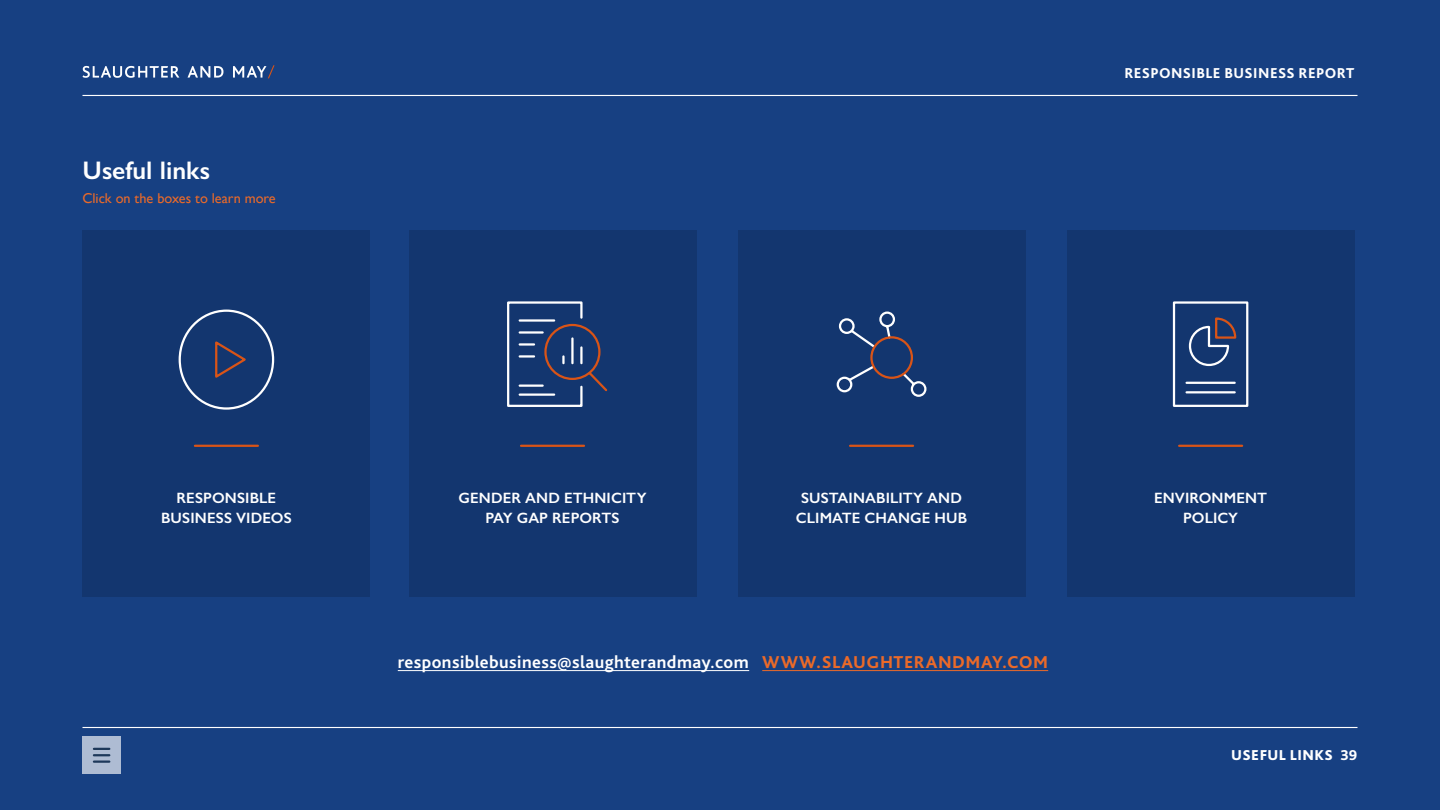
<style>
.page{position:relative;width:1440px;height:810px;background:#174082}
.page>*{position:absolute;margin:0;border:0;box-sizing:border-box;transform-origin:0 0}
.t1{font:600 25.5px "Gill Sans";color:#fff}
.t2{font:700 18px "Bliss Pro";letter-spacing:.025em;color:#fff}
.t3{font:600 15px/20.2px "Gill Sans";letter-spacing:.005em;color:#fff;text-align:center}
.t4{font:800 15px "Bliss Pro";letter-spacing:.025em;color:#fff}
.t5{font:800 15px "Bliss Pro";letter-spacing:.03em;color:#fff}
.t6{font:14.25px "Gill Sans";letter-spacing:-.005em;color:#eb6a29}
.s1{font-weight:800;color:#eb6a29}
.s2{font-style:inherit}
</style>
<div class="page">
<hr style="left:82px;top:95px;width:1276px;height:1px;background:#fff">
<svg style="left:82px;top:66px;width:97px;height:12px"></svg>
<svg style="left:188px;top:66px;width:35px;height:12px"></svg>
<svg style="left:233px;top:65px;width:42px;height:13px"></svg>
<hr style="left:82px;top:727px;width:1276px;height:1px;background:#fff">
<div style="left:82px;top:736px;width:39px;height:38px;background:#aebcd3"></div>
<svg style="left:94px;top:748px;width:15px;height:15px"></svg>
<div style="left:82px;top:230px;width:288px;height:367px;background:#13366f"></div>
<div style="left:738px;top:230px;width:287px;height:367px;background:#13366f"></div>
<div style="left:409px;top:230px;width:287px;height:367px;background:#13366f"></div>
<div style="left:1067px;top:230px;width:288px;height:367px;background:#13366f"></div>
<div style="left:179px;top:310px;width:95px;height:100px;border:2px solid #fff;border-radius:50%"></div>
<svg style="left:215px;top:341px;width:31px;height:37px"></svg>
<hr style="left:195px;top:445px;width:63px;height:2px;background:#d95417">
<hr style="left:850px;top:445px;width:63px;height:2px;background:#d95417">
<svg style="left:836px;top:311px;width:91px;height:86px"></svg>
<div style="left:870px;top:336px;width:43px;height:43px;border:2px solid #d95417;border-radius:50%"></div>
<hr style="left:1179px;top:445px;width:63px;height:2px;background:#d95417">
<svg style="left:1172px;top:301px;width:77px;height:106px"></svg>
<hr style="left:521px;top:445px;width:63px;height:2px;background:#d95417">
<svg style="left:507px;top:301px;width:101px;height:106px"></svg>
<hr style="left:398px;top:670px;width:351px;height:1px;background:#fff">
<hr style="left:762px;top:670px;width:286px;height:1px;background:#eb6a29">
<h1 class="t1" style="left:82px;top:155px;width:129px">Useful links</h1>
<p class="t6" style="left:82px;top:190px;width:195px">Click on the boxes to learn more</p>
<p class="t4" style="left:1124px;top:63px;width:232px">RESPONSIBLE BUSINESS REPORT</p>
<p class="t3" style="left:161px;top:488px;width:132px">RESPONSIBLE<br>BUSINESS VIDEOS</p>
<p class="t3" style="left:796px;top:488px;width:173px">SUSTAINABILITY AND<br>CLIMATE CHANGE HUB</p>
<p class="t3" style="left:1154px;top:488px;width:115px">ENVIRONMENT<br>POLICY</p>
<p class="t3" style="left:458px;top:488px;width:190px">GENDER AND ETHNICITY<br>PAY GAP REPORTS</p>
<p class="t2" style="left:398px;top:651px;width:652px">responsiblebusiness@slaughterandmay.com <span class="s1">WWW.SLAUGHTERANDMAY.COM</span></p>
<p class="t5" style="left:1231px;top:746px;width:128px">USEFUL LINKS <span class="s2">39</span></p>
</div>
